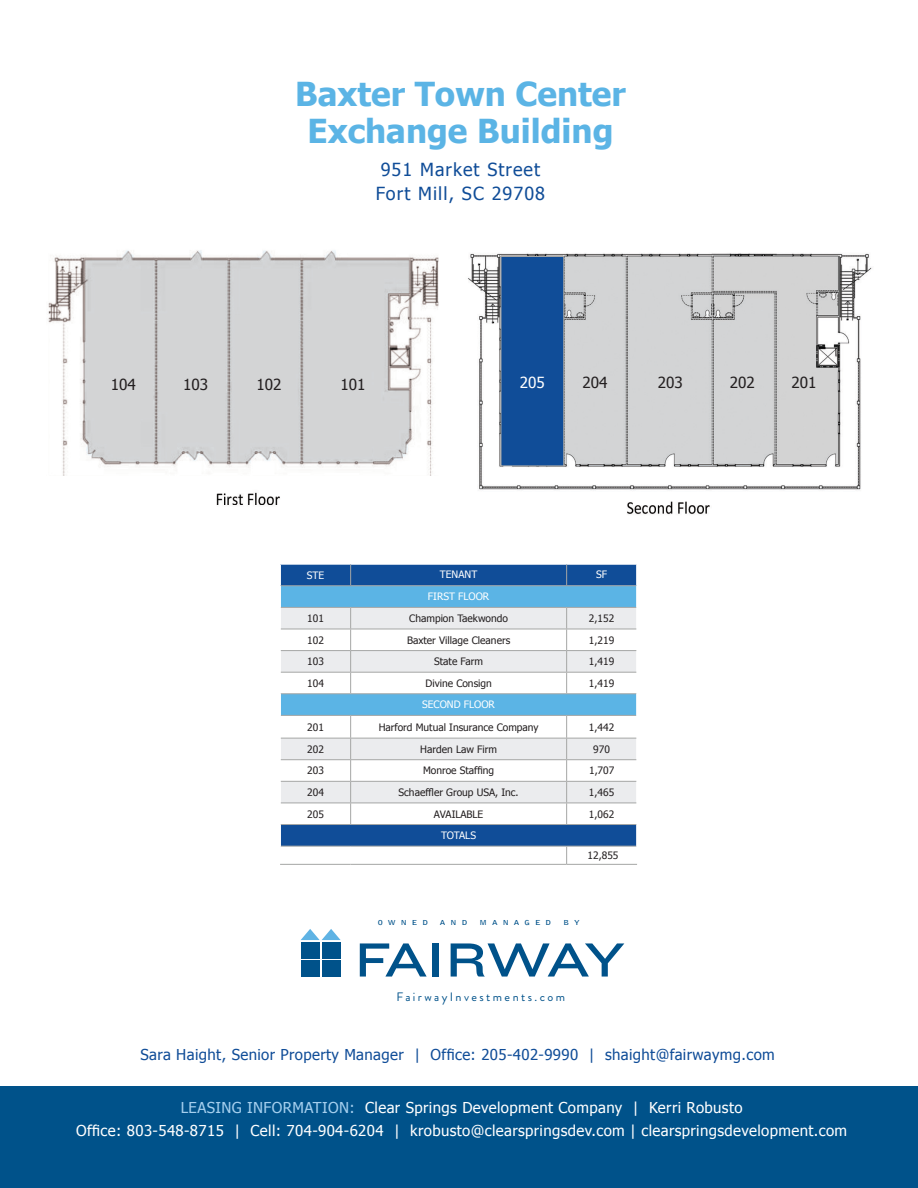
<style>
.page{position:relative;width:918px;height:1188px;background:#fff}
.page>*{position:absolute;margin:0;border:0;box-sizing:border-box;transform-origin:0 0}
.t1{font:700 33px "Tahoma";color:#5bb4e5}
.t2{font:18px "Tahoma";letter-spacing:.06em;color:#104d98}
.t3{font:15.3px "Tahoma";color:#231f20}
.t4{font:15.3px "Tahoma";color:#fff}
.t5{font:15px "Tahoma";letter-spacing:.025em;color:#fff}
.t6{font:15px "Tahoma";letter-spacing:.025em;color:#104d98}
.t7{font:12.15px "Brandon Grotesque";letter-spacing:.2em;color:#00528a}
.t8{font:10.2px "Tahoma";color:#231f20}
.t9{font:10.2px "Tahoma";color:#fff}
.t10{font:700 6.9px "Bell Gothic Std";letter-spacing:.6em;color:#00528a;scale:1.23 1}
.s1{color:#a5cfee}
</style>
<div class="page">
<img style="left:48px;top:250px;width:391px;height:255px">
<img style="left:468px;top:253px;width:404px;height:262px">
<svg style="left:360px;top:943px;width:67px;height:34px"></svg>
<div style="left:432px;top:943px;width:7px;height:34px;background:#00528a"></div>
<svg style="left:451px;top:943px;width:173px;height:34px"></svg>
<svg style="left:301px;top:929px;width:40px;height:11px"></svg>
<div style="left:301px;top:942px;width:19px;height:16px;background:#00528a"></div>
<div style="left:322px;top:942px;width:19px;height:16px;background:#00528a"></div>
<div style="left:301px;top:960px;width:19px;height:16px;background:#00528a"></div>
<div style="left:322px;top:960px;width:19px;height:16px;background:#00528a"></div>
<div style="left:0;top:1086px;width:918px;height:102px;background:#00528a"></div>
<svg style="left:281px;top:565px;width:355px;height:281px;fill:#104d98"></svg>
<div style="left:281px;top:586px;width:355px;height:21px;background:#5bb4e5"></div>
<svg style="left:281px;top:608px;width:355px;height:195px"></svg>
<svg style="left:350px;top:565px;width:1px;height:20px"></svg>
<svg style="left:566px;top:565px;width:1px;height:20px"></svg>
<hr style="left:281px;top:629px;width:70px;height:1px;background:#a5a6a5">
<hr style="left:351px;top:629px;width:216px;height:1px;background:#a5a6a5">
<hr style="left:567px;top:629px;width:69px;height:1px;background:#a5a6a5">
<hr style="left:281px;top:650px;width:70px;height:1px;background:#a5a6a5">
<hr style="left:351px;top:650px;width:216px;height:1px;background:#a5a6a5">
<hr style="left:567px;top:650px;width:69px;height:1px;background:#a5a6a5">
<hr style="left:281px;top:672px;width:70px;height:1px;background:#a5a6a5">
<hr style="left:351px;top:672px;width:216px;height:1px;background:#a5a6a5">
<svg style="left:350px;top:608px;width:1px;height:85px"></svg>
<hr style="left:567px;top:672px;width:69px;height:1px;background:#a5a6a5">
<svg style="left:566px;top:608px;width:1px;height:85px"></svg>
<svg style="left:566px;top:847px;width:1px;height:17px"></svg>
<hr style="left:281px;top:585px;width:70px;height:1px;background:#a5a6a5">
<hr style="left:351px;top:585px;width:216px;height:1px;background:#a5a6a5">
<hr style="left:567px;top:585px;width:69px;height:1px;background:#a5a6a5">
<hr style="left:281px;top:607px;width:70px;height:1px;background:#a5a6a5">
<hr style="left:351px;top:607px;width:216px;height:1px;background:#a5a6a5">
<hr style="left:567px;top:607px;width:69px;height:1px;background:#a5a6a5">
<hr style="left:281px;top:693px;width:70px;height:1px;background:#a5a6a5">
<hr style="left:351px;top:693px;width:216px;height:1px;background:#a5a6a5">
<hr style="left:567px;top:693px;width:69px;height:1px;background:#a5a6a5">
<hr style="left:281px;top:715px;width:70px;height:1px;background:#a5a6a5">
<hr style="left:351px;top:715px;width:216px;height:1px;background:#a5a6a5">
<hr style="left:567px;top:715px;width:69px;height:1px;background:#a5a6a5">
<hr style="left:281px;top:759px;width:70px;height:1px;background:#a5a6a5">
<hr style="left:351px;top:759px;width:216px;height:1px;background:#a5a6a5">
<hr style="left:567px;top:759px;width:69px;height:1px;background:#a5a6a5">
<hr style="left:281px;top:781px;width:70px;height:1px;background:#a5a6a5">
<hr style="left:351px;top:781px;width:216px;height:1px;background:#a5a6a5">
<hr style="left:567px;top:781px;width:69px;height:1px;background:#a5a6a5">
<hr style="left:281px;top:803px;width:70px;height:1px;background:#a5a6a5">
<hr style="left:351px;top:803px;width:216px;height:1px;background:#a5a6a5">
<hr style="left:567px;top:803px;width:69px;height:1px;background:#a5a6a5">
<hr style="left:281px;top:824px;width:70px;height:1px;background:#a5a6a5">
<hr style="left:351px;top:824px;width:216px;height:1px;background:#a5a6a5">
<hr style="left:567px;top:824px;width:69px;height:1px;background:#a5a6a5">
<hr style="left:281px;top:846px;width:70px;height:1px;background:#a5a6a5">
<hr style="left:351px;top:846px;width:216px;height:1px;background:#a5a6a5">
<hr style="left:567px;top:846px;width:69px;height:1px;background:#a5a6a5">
<hr style="left:280px;top:864px;width:71px;height:1px;background:#a5a6a5">
<hr style="left:351px;top:864px;width:216px;height:1px;background:#a5a6a5">
<hr style="left:567px;top:864px;width:70px;height:1px;background:#a5a6a5">
<svg style="left:280px;top:565px;width:1px;height:299px"></svg>
<svg style="left:636px;top:565px;width:1px;height:299px"></svg>
<svg style="left:350px;top:716px;width:1px;height:108px"></svg>
<svg style="left:566px;top:716px;width:1px;height:108px"></svg>
<hr style="left:281px;top:738px;width:70px;height:1px;background:#a5a6a5">
<hr style="left:351px;top:738px;width:216px;height:1px;background:#a5a6a5">
<hr style="left:567px;top:738px;width:69px;height:1px;background:#a5a6a5">
<div style="left:499px;top:256px;width:66px;height:211px;background:#104d98"></div>
<p class="t1" style="left:295px;top:71px;width:332px">Baxter Town Center</p>
<p class="t1" style="left:308px;top:108px;width:307px">Exchange Building</p>
<p class="t2" style="left:381px;top:157px;width:161px">951 Market Street</p>
<p class="t2" style="left:376px;top:181px;width:171px">Fort Mill, SC 29708</p>
<p class="t4" style="left:520px;top:372px;width:27px">205</p>
<p class="t3" style="left:111px;top:375px;width:27px">104</p>
<p class="t3" style="left:183px;top:375px;width:27px">103</p>
<p class="t3" style="left:256px;top:375px;width:27px">102</p>
<p class="t3" style="left:340px;top:375px;width:27px">101</p>
<p class="t3" style="left:582px;top:372px;width:27px">204</p>
<p class="t3" style="left:658px;top:372px;width:27px">203</p>
<p class="t3" style="left:730px;top:372px;width:27px">202</p>
<p class="t3" style="left:791px;top:372px;width:27px">201</p>
<p class="t9" style="left:307px;top:568px;width:19px">STE</p>
<p class="t9" style="left:440px;top:567px;width:39px">TENANT</p>
<p class="t9" style="left:596px;top:567px;width:12px">SF</p>
<p class="t9" style="left:428px;top:590px;width:63px">FIRST FLOOR</p>
<p class="t8" style="left:307px;top:612px;width:18px">101</p>
<p class="t8" style="left:409px;top:612px;width:100px">Champion Taekwondo</p>
<p class="t8" style="left:589px;top:612px;width:27px">2,152</p>
<p class="t8" style="left:307px;top:633px;width:18px">102</p>
<p class="t8" style="left:407px;top:633px;width:105px">Baxter Village Cleaners</p>
<p class="t8" style="left:589px;top:633px;width:27px">1,219</p>
<p class="t8" style="left:307px;top:655px;width:18px">103</p>
<p class="t8" style="left:434px;top:655px;width:50px">State Farm</p>
<p class="t8" style="left:589px;top:655px;width:27px">1,419</p>
<p class="t8" style="left:307px;top:676px;width:18px">104</p>
<p class="t8" style="left:425px;top:676px;width:68px">Divine Consign</p>
<p class="t8" style="left:589px;top:676px;width:27px">1,419</p>
<p class="t9" style="left:422px;top:698px;width:74px">SECOND FLOOR</p>
<p class="t8" style="left:307px;top:720px;width:18px">201</p>
<p class="t8" style="left:379px;top:720px;width:161px">Harford Mutual Insurance Company</p>
<p class="t8" style="left:589px;top:720px;width:27px">1,442</p>
<p class="t8" style="left:307px;top:742px;width:18px">202</p>
<p class="t8" style="left:420px;top:742px;width:78px">Harden Law Firm</p>
<p class="t8" style="left:593px;top:742px;width:18px">970</p>
<p class="t8" style="left:307px;top:764px;width:18px">203</p>
<p class="t8" style="left:423px;top:764px;width:73px">Monroe Staffing</p>
<p class="t8" style="left:589px;top:764px;width:27px">1,707</p>
<p class="t8" style="left:307px;top:785px;width:18px">204</p>
<p class="t8" style="left:399px;top:785px;width:122px">Schaeffler Group USA, Inc.</p>
<p class="t8" style="left:589px;top:785px;width:27px">1,465</p>
<p class="t8" style="left:307px;top:807px;width:18px">205</p>
<p class="t8" style="left:434px;top:807px;width:51px">AVAILABLE</p>
<p class="t8" style="left:589px;top:807px;width:27px">1,062</p>
<p class="t9" style="left:441px;top:829px;width:36px">TOTALS</p>
<p class="t8" style="left:588px;top:848px;width:32px">12,855</p>
<p class="t10" style="left:378px;top:918px;width:42px">OWNED</p>
<p class="t10" style="left:440px;top:918px;width:24px">AND</p>
<p class="t10" style="left:480px;top:918px;width:60px">MANAGED</p>
<p class="t10" style="left:564px;top:918px;width:15px">B Y</p>
<p class="t7" style="left:397px;top:989px;width:170px">FairwayInvestments.com</p>
<p class="t6" style="left:141px;top:1045px;width:636px">Sara Haight, Senior Property Manager | Office: 205-402-9990 | shaight@fairwaymg.com</p>
<p class="t5" style="left:181px;top:1098px;width:563px"><span class="s1">LEASING INFORMATION:</span> Clear Springs Development Company | Kerri Robusto</p>
<p class="t5" style="left:76px;top:1120px;width:773px">Office: 803-548-8715 | Cell: 704-904-6204 | krobusto@clearspringsdev.com | clearspringsdevelopment.com</p>
</div>
